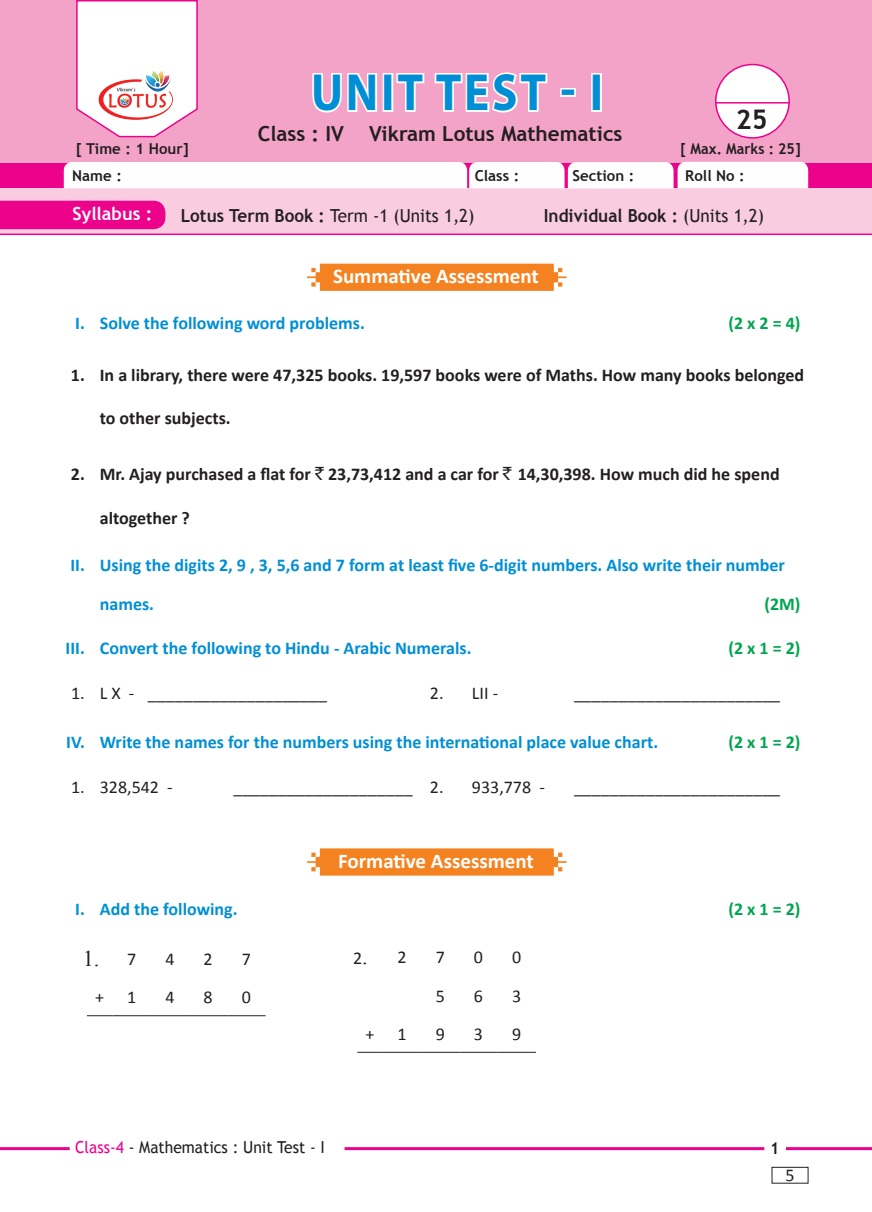
<style>
.page{position:relative;width:872px;height:1212px;background:#fff}
.page>*{position:absolute;margin:0;border:0;box-sizing:border-box;transform-origin:0 0}
.t1{font:700 52.5px "Myriad Pro";letter-spacing:.06em;color:#008fd5;scale:.9 1}
.t2{font:700 27px "Trebuchet MS";color:#231f20}
._00_G4_Body_Text{font:22.5px "Times New Roman";color:#231f20}
.t3{font:700 21px "Calibri";color:#fff}
.t4{font:700 20.7px "Trebuchet MS";color:#231f20}
.t5{font:700 18px/39px "Calibri";color:#008fd5}
.t6{font:700 18px "Calibri";color:#231f20}
._00_G4_Body_Text-2{font:18px "Calibri";color:#231f20}
.t7{font:700 18px "Calibri";color:#00a54f}
.t8{font:18px "Trebuchet MS";color:#231f20;scale:.95 1}
.t9{font:700 18px "Trebuchet MS";color:#231f20;scale:.95 1}
.t10{font:700 18px "Trebuchet MS";color:#fff}
.t11{font:16.5px "Trebuchet MS";color:#231f20;scale:.95 1}
.t12{font:700 16.5px "Trebuchet MS";color:#231f20;scale:.95 1}
.t13{font:700 15px "Trebuchet MS";color:#231f20}
.t14{font:700 15px "Trebuchet MS";color:#231f20;scale:.95 1}
.s1{font-weight:700}
.s2{font-weight:400}
.s3{font-family:"Rupee Foradian";font-weight:400}
.s4{font-family:"Times New Roman";font-size:22.5px}
.s5{color:#ed028c}
</style>
<div class="page">
<div style="left:772px;top:1167px;width:36px;height:16px;border:1px solid #231f20"></div>
<div style="left:0;top:162px;width:872px;height:27px;background:#ed028c"></div>
<div style="left:1px;top:188px;width:871px;height:47px;background:#f9ccdf"></div>
<div style="left:0;top:0;width:872px;height:162px;background:#f4a3c8"></div>
<div style="left:0;top:201px;width:165px;height:28px;background:#ed028c"></div>
<div style="left:64px;top:162px;width:744px;height:26px;background:#fff"></div>
<svg style="left:76px;top:0;width:122px;height:138px;background:#fce6f2"></svg>
<svg style="left:312px;top:73px;width:65px;height:40px"></svg>
<div style="left:382px;top:73px;width:11px;height:39px;border:3px solid #fff"></div>
<svg style="left:396px;top:73px;width:29px;height:39px"></svg>
<svg style="left:434px;top:72px;width:114px;height:41px"></svg>
<div style="left:560px;top:88px;width:16px;height:9px;border:3px solid #fff"></div>
<div style="left:591px;top:73px;width:11px;height:39px;border:3px solid #fff"></div>
<img style="left:95px;top:69px;width:84px;height:52px">
<div style="left:716px;top:65px;width:73px;height:73px;background:#fff;border-radius:50%"></div>
<div style="left:715px;top:64px;width:75px;height:75px;border:2px solid #ed028c;border-radius:50%"></div>
<hr style="left:715px;top:102px;width:75px;height:2px;background:#ed028c">
<hr style="left:0;top:234px;width:872px;height:1px;background:#ed028c">
<svg style="left:307px;top:264px;width:259px;height:27px;background:#f58b30"></svg>
<svg style="left:307px;top:848px;width:259px;height:27px;background:#f58c32"></svg>
<hr style="left:0;top:1147px;width:70px;height:3px;background:#ed028c">
<hr style="left:344px;top:1147px;width:420px;height:3px;background:#ed028c">
<hr style="left:786px;top:1147px;width:86px;height:3px;background:#ed028c">
<svg style="left:87px;top:1015px;width:25px;height:1px"></svg>
<hr style="left:112px;top:1015px;width:39px;height:1px;background:#231f20">
<hr style="left:151px;top:1015px;width:38px;height:1px;background:#231f20">
<hr style="left:189px;top:1015px;width:38px;height:1px;background:#231f20">
<hr style="left:227px;top:1015px;width:39px;height:1px;background:#231f20">
<svg style="left:357px;top:1052px;width:26px;height:1px"></svg>
<hr style="left:383px;top:1052px;width:38px;height:1px;background:#231f20">
<hr style="left:421px;top:1052px;width:38px;height:1px;background:#231f20">
<hr style="left:459px;top:1052px;width:38px;height:1px;background:#231f20">
<hr style="left:497px;top:1052px;width:39px;height:1px;background:#231f20">
<p class="t1" style="left:311px;top:58px;width:326px">UNIT TEST - I</p>
<p class="t2" style="left:736px;top:102px;width:33px">25</p>
<p class="t4" style="left:258px;top:120px;width:366px">Class : IV Vikram Lotus Mathematics</p>
<p class="t14" style="left:680px;top:139px;width:128px">[ Max. Marks : 25]</p>
<p class="t13" style="left:76px;top:139px;width:114px">[ Time : 1 Hour]</p>
<p class="t13" style="left:72px;top:166px;width:51px">Name :</p>
<p class="t13" style="left:475px;top:166px;width:46px">Class :</p>
<p class="t13" style="left:572px;top:166px;width:63px">Section :</p>
<p class="t13" style="left:685px;top:166px;width:61px">Roll No :</p>
<p class="t10" style="left:72px;top:203px;width:81px">Syllabus :</p>
<p class="t8" style="left:181px;top:205px;width:311px"><span class="s1">Lotus Term Book :</span> Term -1 (Units 1,2)</p>
<p class="t9" style="left:544px;top:204px;width:233px">Individual Book : <span class="s2">(Units 1,2)</span></p>
<p class="t3" style="left:333px;top:263px;width:207px">Summative Assessment</p>
<p class="t5" style="left:75px;top:302px;width:291px">I. Solve the following word problems.</p>
<p class="t7" style="left:728px;top:311px;width:74px">(2 x 2 = 4)</p>
<p class="t6" style="left:71px;top:363px;width:735px">1. In a library, there were 47,325 books. 19,597 books were of Maths. How many books belonged</p>
<p class="t6" style="left:100px;top:407px;width:132px">to other subjects.</p>
<p class="t6" style="left:71px;top:463px;width:710px">2. Mr. Ajay purchased a flat for <span class="s3">`</span> 23,73,412 and a car for <span class="s3">`</span> 14,30,398. How much did he spend</p>
<p class="t6" style="left:100px;top:507px;width:92px">altogether ?</p>
<p class="t5" style="left:100px;top:545px;width:686px;text-indent:-29px">II. Using the digits 2, 9 , 3, 5,6 and 7 form at least five 6-digit numbers. Also write their number names.</p>
<p class="t7" style="left:764px;top:593px;width:38px">(2M)</p>
<p class="t5" style="left:66px;top:627px;width:407px">III. Convert the following to Hindu - Arabic Numerals.</p>
<p class="t7" style="left:728px;top:636px;width:74px">(2 x 1 = 2)</p>
<p class="_00_G4_Body_Text-2" style="left:71px;top:681px;width:257px">1. L X - ____________________</p>
<p class="_00_G4_Body_Text-2" style="left:430px;top:681px;width:70px">2. LII -</p>
<p class="_00_G4_Body_Text-2" style="left:574px;top:681px;width:208px">_______________________</p>
<p class="t5" style="left:66px;top:722px;width:593px">IV. Write the names for the numbers using the international place value chart.</p>
<p class="t7" style="left:728px;top:731px;width:74px">(2 x 1 = 2)</p>
<p class="_00_G4_Body_Text-2" style="left:71px;top:775px;width:103px">1. 328,542 -</p>
<p class="_00_G4_Body_Text-2" style="left:233px;top:775px;width:212px">____________________ 2.</p>
<p class="_00_G4_Body_Text-2" style="left:472px;top:775px;width:74px">933,778 -</p>
<p class="_00_G4_Body_Text-2" style="left:574px;top:775px;width:208px">_______________________</p>
<p class="t3" style="left:338px;top:848px;width:197px">Formative Assessment</p>
<p class="t5" style="left:75px;top:889px;width:164px">I. Add the following.</p>
<p class="t7" style="left:728px;top:898px;width:74px">(2 x 1 = 2)</p>
<p class="_00_G4_Body_Text-2" style="left:127px;top:948px;width:11px">7</p>
<p class="_00_G4_Body_Text-2" style="left:165px;top:948px;width:11px">4</p>
<p class="_00_G4_Body_Text-2" style="left:204px;top:948px;width:11px">2</p>
<p class="_00_G4_Body_Text-2" style="left:242px;top:948px;width:11px">7</p>
<p class="_00_G4_Body_Text-2" style="left:95px;top:986px;width:10px">+</p>
<p class="_00_G4_Body_Text-2" style="left:127px;top:986px;width:11px">1</p>
<p class="_00_G4_Body_Text-2" style="left:165px;top:986px;width:11px">4</p>
<p class="_00_G4_Body_Text-2" style="left:204px;top:986px;width:11px">8</p>
<p class="_00_G4_Body_Text-2" style="left:242px;top:986px;width:11px">0</p>
<p class="_00_G4_Body_Text" style="left:83px;top:943px;width:18px">1.</p>
<p class="_00_G4_Body_Text-2" style="left:397px;top:946px;width:11px">2</p>
<p class="_00_G4_Body_Text-2" style="left:436px;top:946px;width:11px">7</p>
<p class="_00_G4_Body_Text-2" style="left:474px;top:946px;width:11px">0</p>
<p class="_00_G4_Body_Text-2" style="left:512px;top:946px;width:11px">0</p>
<p class="_00_G4_Body_Text-2" style="left:436px;top:984px;width:11px">5</p>
<p class="_00_G4_Body_Text-2" style="left:474px;top:984px;width:11px">6</p>
<p class="_00_G4_Body_Text-2" style="left:512px;top:984px;width:11px">3</p>
<p class="_00_G4_Body_Text-2" style="left:365px;top:1022px;width:10px">+</p>
<p class="_00_G4_Body_Text-2" style="left:397px;top:1022px;width:11px">1</p>
<p class="_00_G4_Body_Text-2" style="left:436px;top:1022px;width:11px">9</p>
<p class="_00_G4_Body_Text-2" style="left:474px;top:1022px;width:11px">3</p>
<p class="_00_G4_Body_Text-2" style="left:512px;top:1022px;width:11px">9</p>
<p class="_00_G4_Body_Text-2" style="left:353px;top:947px;width:16px">2<span class="s4">.</span></p>
<p class="t11" style="left:75px;top:1137px;width:264px"><span class="s5">Class-4</span> - Mathematics : Unit Test - I</p>
<p class="t12" style="left:770px;top:1138px;width:11px">1</p>
<p class="_00_G4_Body_Text-2" style="left:785px;top:1163px;width:11px">5</p>
</div>
